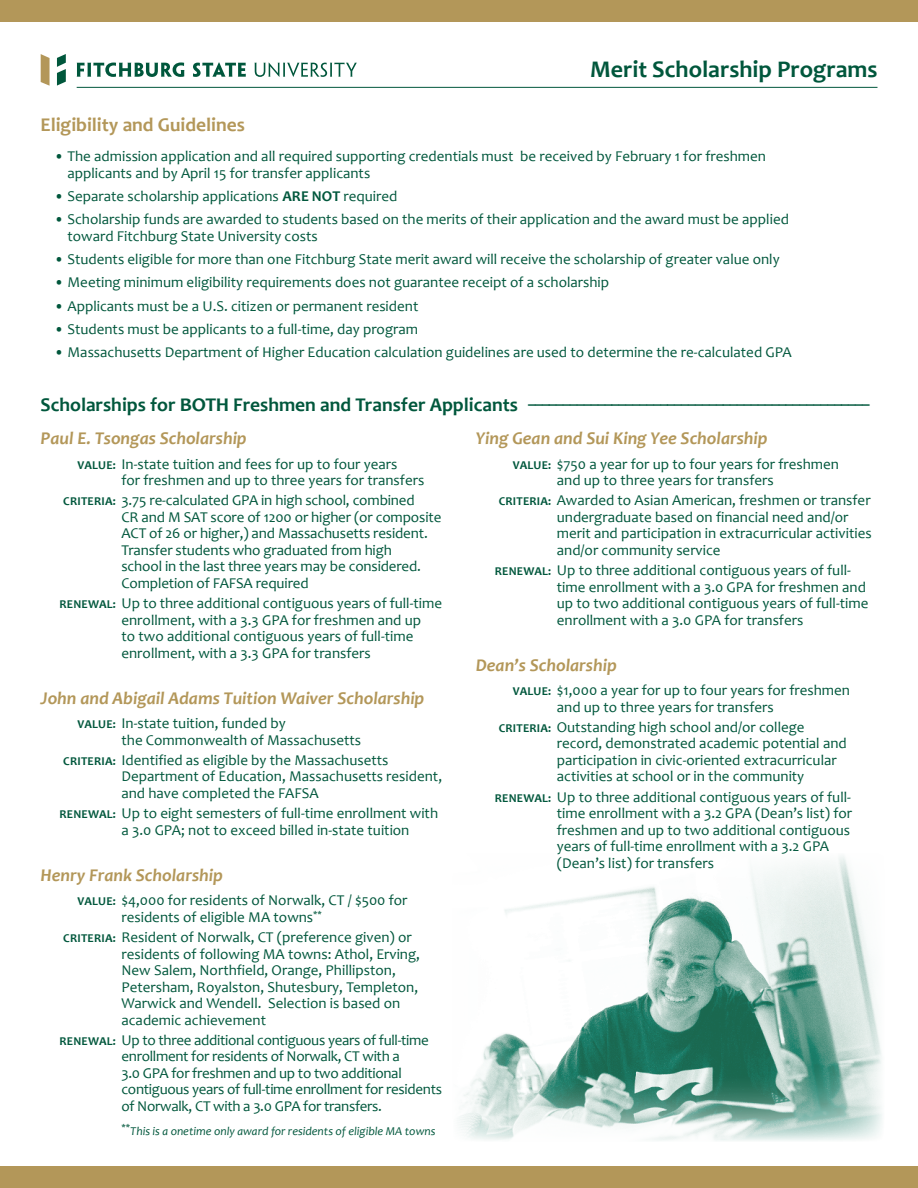
<style>
.page{position:relative;width:918px;height:1188px;background:#fff}
.page>*{position:absolute;margin:0;border:0;box-sizing:border-box;transform-origin:0 0}
.t1{font:700 24px "Candara";color:#00573c}
.t2{font:700 19.5px "Candara";color:#00573c}
.t3{font:700 19.5px "Candara";color:#b39759}
.t4{font:italic 700 18px "Candara";color:#b39759}
.t5{font:15px/16.5px "Candara";color:#00573c}
.t6{font:15px/16.5px "Candara";letter-spacing:-.02em;color:#00573c}
.t7{font:700 15px "Candara";color:#00573c}
.t8{font:italic 12px "Candara";color:#00573c}
.s1{font-weight:700}
.s2{font-weight:700;font-size:12px}
</style>
<div class="page">
<div style="left:0;top:1166px;width:918px;height:22px;background:#b39759"></div>
<img style="left:460px;top:856px;width:422px;height:285px">
<div style="left:0;top:0;width:918px;height:22px;background:#b39759"></div>
<svg style="left:77px;top:62px;width:107px;height:15px"></svg>
<svg style="left:193px;top:62px;width:53px;height:15px"></svg>
<svg style="left:255px;top:63px;width:102px;height:14px"></svg>
<svg style="left:57px;top:54px;width:9px;height:32px"></svg>
<svg style="left:41px;top:54px;width:9px;height:32px"></svg>
<hr style="left:77px;top:87px;width:801px;height:1px;background:#00573c">
<p class="t1" style="left:590px;top:54px;width:289px">Merit Scholarship Programs</p>
<p class="t3" style="left:40px;top:113px;width:206px">Eligibility and Guidelines</p>
<p class="t5" style="left:68px;top:148px;width:700px;text-indent:-14px">• The admission application and all required supporting credentials must be received by February 1 for freshmen applicants and by April 15 for transfer applicants</p>
<p class="t5" style="left:54px;top:188px;width:345px">• Separate scholarship applications <span class="s1">ARE NOT</span> required</p>
<p class="t5" style="left:68px;top:211px;width:723px;text-indent:-14px">• Scholarship funds are awarded to students based on the merits of their application and the award must be applied toward Fitchburg State University costs</p>
<p class="t5" style="left:54px;top:251px;width:727px">• Students eligible for more than one Fitchburg State merit award will receive the scholarship of greater value only</p>
<p class="t5" style="left:54px;top:274px;width:557px">• Meeting minimum eligibility requirements does not guarantee receipt of a scholarship</p>
<p class="t5" style="left:54px;top:297px;width:366px">• Applicants must be a U.S. citizen or permanent resident</p>
<p class="t5" style="left:54px;top:321px;width:366px">• Students must be applicants to a full-time, day program</p>
<p class="t5" style="left:54px;top:344px;width:739px">• Massachusetts Department of Higher Education calculation guidelines are used to determine the re-calculated GPA</p>
<p class="t2" style="left:40px;top:392px;width:479px">Scholarships for BOTH Freshmen and Transfer Applicants</p>
<p class="t7" style="left:528px;top:387px;width:343px">_________________________________________________</p>
<p class="t4" style="left:40px;top:427px;width:208px">Paul E. Tsongas Scholarship</p>
<p class="t5" style="left:122px;top:455px;width:304px;text-indent:-44px"><span class="s2">VALUE:</span> In-state tuition and fees for up to four years<br>for freshmen and up to three years for transfers</p>
<p class="t5" style="left:122px;top:492px;width:321px;text-indent:-58px"><span class="s2">CRITERIA:</span> 3.75 re-calculated GPA in high school, combined<br>CR and M SAT score of 1200 or higher (or composite ACT of 26 or higher,) and Massachusetts resident.<br>Transfer students who graduated from high<br>school in the last three years may be considered.<br>Completion of FAFSA required</p>
<p class="t5" style="left:122px;top:595px;width:322px;text-indent:-62px"><span class="s2">RENEWAL:</span> Up to three additional contiguous years of full-time enrollment, with a 3.3 GPA for freshmen and up<br>to two additional contiguous years of full-time enrollment, with a 3.3 GPA for transfers</p>
<p class="t4" style="left:40px;top:687px;width:385px">John and Abigail Adams Tuition Waiver Scholarship</p>
<p class="t5" style="left:122px;top:715px;width:241px;text-indent:-44px"><span class="s2">VALUE:</span> In-state tuition, funded by<br>the Commonwealth of Massachusetts</p>
<p class="t5" style="left:122px;top:752px;width:322px;text-indent:-58px"><span class="s2">CRITERIA:</span> Identified as eligible by the Massachusetts<br>Department of Education, Massachusetts resident, and have completed the FAFSA</p>
<p class="t5" style="left:122px;top:805px;width:318px;text-indent:-62px"><span class="s2">RENEWAL:</span> Up to eight semesters of full-time enrollment with a 3.0 GPA; not to exceed billed in-state tuition</p>
<p class="t4" style="left:40px;top:864px;width:184px">Henry Frank Scholarship</p>
<p class="t5" style="left:122px;top:892px;width:288px;text-indent:-44px"><span class="s2">VALUE:</span> $4,000 for residents of Norwalk, CT / $500 for residents of eligible MA towns<sup>**</sup></p>
<p class="t5" style="left:122px;top:929px;width:300px;text-indent:-58px"><span class="s2">CRITERIA:</span> Resident of Norwalk, CT (preference given) or residents of following MA towns: Athol, Erving, New Salem, Northfield, Orange, Phillipston, Petersham, Royalston, Shutesbury, Templeton, Warwick and Wendell. Selection is based on academic achievement</p>
<p class="t6" style="left:122px;top:1032px;width:322px;text-indent:-62px"><span class="s2">RENEWAL:</span> Up to three additional contiguous years of full-time enrollment for residents of Norwalk, CT with a<br>3.0 GPA for freshmen and up to two additional contiguous years of full-time enrollment for residents of Norwalk, CT with a 3.0 GPA for transfers.</p>
<p class="t8" style="left:122px;top:1123px;width:316px"><sup>**</sup>This is a onetime only award for residents of eligible MA towns</p>
<p class="t4" style="left:476px;top:427px;width:293px">Ying Gean and Sui King Yee Scholarship</p>
<p class="t5" style="left:557px;top:455px;width:284px;text-indent:-44px"><span class="s2">VALUE:</span> $750 a year for up to four years for freshmen and up to three years for transfers</p>
<p class="t5" style="left:557px;top:492px;width:316px;text-indent:-58px"><span class="s2">CRITERIA:</span> Awarded to Asian American, freshmen or transfer undergraduate based on financial need and/or merit and participation in extracurricular activities and/or community service</p>
<p class="t5" style="left:557px;top:562px;width:313px;text-indent:-62px"><span class="s2">RENEWAL:</span> Up to three additional contiguous years of full&shy;time enrollment with a 3.0 GPA for freshmen and up to two additional contiguous years of full-time enrollment with a 3.0 GPA for transfers</p>
<p class="t4" style="left:476px;top:654px;width:142px">Dean’s Scholarship</p>
<p class="t5" style="left:557px;top:682px;width:295px;text-indent:-44px"><span class="s2">VALUE:</span> $1,000 a year for up to four years for freshmen and up to three years for transfers</p>
<p class="t5" style="left:557px;top:719px;width:291px;text-indent:-58px"><span class="s2">CRITERIA:</span> Outstanding high school and/or college record, demonstrated academic potential and participation in civic-oriented extracurricular activities at school or in the community</p>
<p class="t5" style="left:557px;top:788px;width:297px;text-indent:-62px"><span class="s2">RENEWAL:</span> Up to three additional contiguous years of full&shy;time enrollment with a 3.2 GPA (Dean’s list) for freshmen and up to two additional contiguous years of full-time enrollment with a 3.2 GPA (Dean’s list) for transfers</p>
</div>
